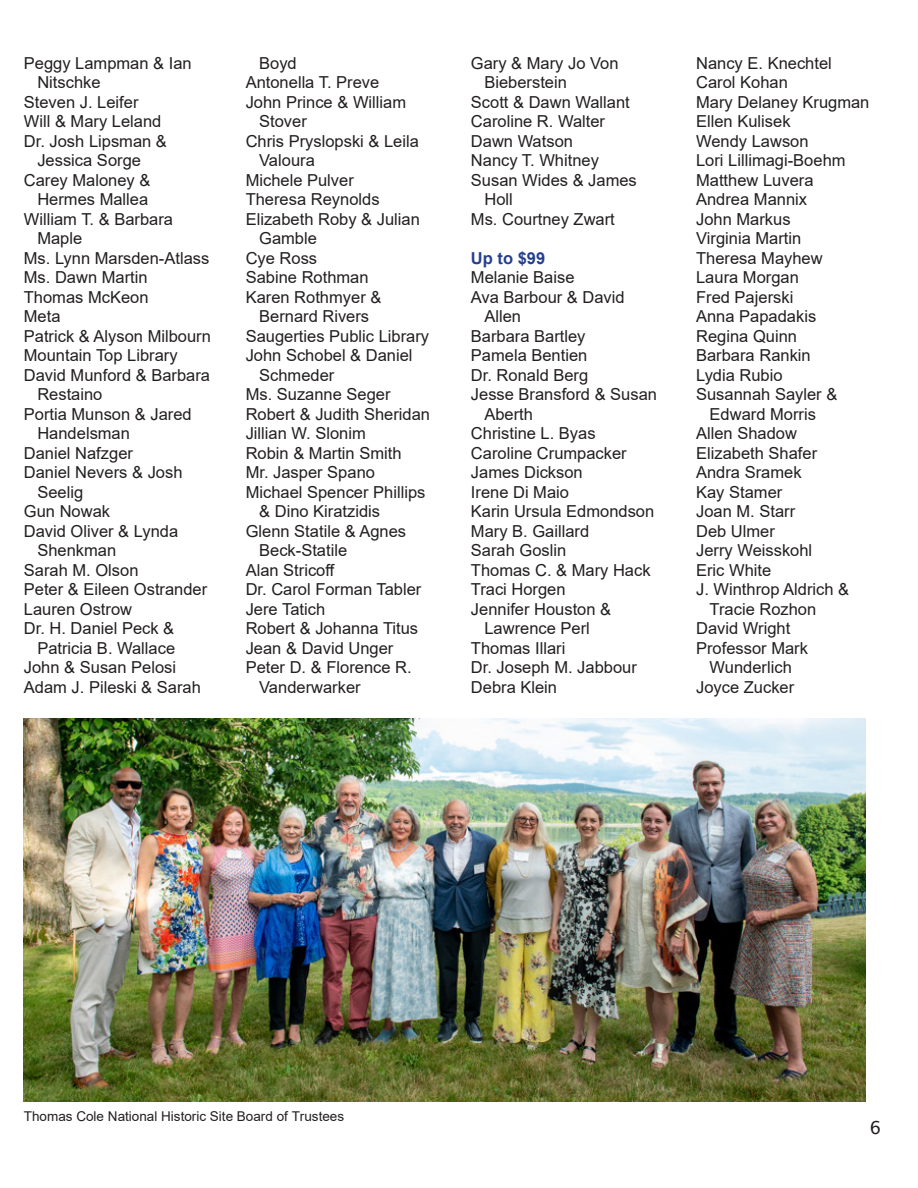
<style>
.page{position:relative;width:918px;height:1188px;background:#fff}
.page>*{position:absolute;margin:0;border:0;box-sizing:border-box;transform-origin:0 0}
.Image_Caption{font:18px "Lucida Sans";color:#231f20}
.Name_List_1_column{font:16.5px/19.5px "Arial";color:#231f20}
.Name_List_1_column-2{font:700 16.5px "Arial";color:#253f8e}
.Image_Caption-2{font:13.5px "Arial";color:#231f20}
</style>
<div class="page">
<img style="left:24px;top:718px;width:842px;height:384px">
<hr style="left:917px;top:0;width:1px;height:1188px;background:#7692a5">
<p class="Name_List_1_column" style="left:37px;top:53px;width:156px;text-indent:-14px">Peggy Lampman &amp; Ian<br>Nitschke</p>
<p class="Name_List_1_column" style="left:24px;top:92px;width:116px">Steven J. Leifer</p>
<p class="Name_List_1_column" style="left:24px;top:112px;width:139px">Will &amp; Mary Leland</p>
<p class="Name_List_1_column" style="left:37px;top:131px;width:131px;text-indent:-14px">Dr. Josh Lipsman &amp;<br>Jessica Sorge</p>
<p class="Name_List_1_column" style="left:24px;top:170px;width:128px;text-align:right">Carey Maloney &amp;<br>Hermes Mallea</p>
<p class="Name_List_1_column" style="left:37px;top:209px;width:137px;text-indent:-14px">William T. &amp; Barbara<br>Maple</p>
<p class="Name_List_1_column" style="left:24px;top:248px;width:187px">Ms. Lynn Marsden-Atlass</p>
<p class="Name_List_1_column" style="left:24px;top:268px;width:125px">Ms. Dawn Martin</p>
<p class="Name_List_1_column" style="left:24px;top:287px;width:126px">Thomas McKeon</p>
<p class="Name_List_1_column" style="left:24px;top:307px;width:38px">Meta</p>
<p class="Name_List_1_column" style="left:24px;top:326px;width:189px">Patrick &amp; Alyson Milbourn</p>
<p class="Name_List_1_column" style="left:24px;top:346px;width:155px">Mountain Top Library</p>
<p class="Name_List_1_column" style="left:37px;top:365px;width:174px;text-indent:-14px">David Munford &amp; Barbara<br>Restaino</p>
<p class="Name_List_1_column" style="left:37px;top:404px;width:156px;text-indent:-14px">Portia Munson &amp; Jared<br>Handelsman</p>
<p class="Name_List_1_column" style="left:24px;top:443px;width:111px">Daniel Nafzger</p>
<p class="Name_List_1_column" style="left:37px;top:463px;width:147px;text-indent:-14px">Daniel Nevers &amp; Josh<br>Seelig</p>
<p class="Name_List_1_column" style="left:24px;top:502px;width:88px">Gun Nowak</p>
<p class="Name_List_1_column" style="left:37px;top:521px;width:142px;text-indent:-14px">David Oliver &amp; Lynda<br>Shenkman</p>
<p class="Name_List_1_column" style="left:24px;top:560px;width:116px">Sarah M. Olson</p>
<p class="Name_List_1_column" style="left:24px;top:580px;width:185px">Peter &amp; Eileen Ostrander</p>
<p class="Name_List_1_column" style="left:24px;top:599px;width:110px">Lauren Ostrow</p>
<p class="Name_List_1_column" style="left:24px;top:619px;width:153px;text-align:right">Dr. H. Daniel Peck &amp;<br>Patricia B. Wallace</p>
<p class="Name_List_1_column" style="left:24px;top:658px;width:154px">John &amp; Susan Pelosi</p>
<p class="Name_List_1_column" style="left:24px;top:677px;width:178px">Adam J. Pileski &amp; Sarah</p>
<p class="Name_List_1_column" style="left:259px;top:53px;width:39px">Boyd</p>
<p class="Name_List_1_column" style="left:246px;top:73px;width:135px">Antonella T. Preve</p>
<p class="Name_List_1_column" style="left:259px;top:92px;width:148px;text-indent:-14px">John Prince &amp; William<br>Stover</p>
<p class="Name_List_1_column" style="left:259px;top:131px;width:161px;text-indent:-14px">Chris Pryslopski &amp; Leila<br>Valoura</p>
<p class="Name_List_1_column" style="left:246px;top:170px;width:110px">Michele Pulver</p>
<p class="Name_List_1_column" style="left:246px;top:190px;width:135px">Theresa Reynolds</p>
<p class="Name_List_1_column" style="left:259px;top:209px;width:162px;text-indent:-14px">Elizabeth Roby &amp; Julian<br>Gamble</p>
<p class="Name_List_1_column" style="left:246px;top:248px;width:73px">Cye Ross</p>
<p class="Name_List_1_column" style="left:246px;top:268px;width:124px">Sabine Rothman</p>
<p class="Name_List_1_column" style="left:246px;top:287px;width:137px;text-align:center">Karen Rothmyer &amp;<br>Bernard Rivers</p>
<p class="Name_List_1_column" style="left:246px;top:326px;width:185px">Saugerties Public Library</p>
<p class="Name_List_1_column" style="left:259px;top:346px;width:155px;text-indent:-14px">John Schobel &amp; Daniel<br>Schmeder</p>
<p class="Name_List_1_column" style="left:246px;top:385px;width:146px">Ms. Suzanne Seger</p>
<p class="Name_List_1_column" style="left:246px;top:404px;width:186px">Robert &amp; Judith Sheridan</p>
<p class="Name_List_1_column" style="left:246px;top:424px;width:122px">Jillian W. Slonim</p>
<p class="Name_List_1_column" style="left:246px;top:443px;width:157px">Robin &amp; Martin Smith</p>
<p class="Name_List_1_column" style="left:246px;top:463px;width:131px">Mr. Jasper Spano</p>
<p class="Name_List_1_column" style="left:259px;top:482px;width:168px;text-indent:-14px">Michael Spencer Phillips &amp; Dino Kiratzidis</p>
<p class="Name_List_1_column" style="left:259px;top:521px;width:149px;text-indent:-14px">Glenn Statile &amp; Agnes<br>Beck-Statile</p>
<p class="Name_List_1_column" style="left:246px;top:560px;width:91px">Alan Stricoff</p>
<p class="Name_List_1_column" style="left:246px;top:580px;width:177px">Dr. Carol Forman Tabler</p>
<p class="Name_List_1_column" style="left:246px;top:599px;width:81px">Jere Tatich</p>
<p class="Name_List_1_column" style="left:246px;top:619px;width:174px">Robert &amp; Johanna Titus</p>
<p class="Name_List_1_column" style="left:246px;top:638px;width:149px">Jean &amp; David Unger</p>
<p class="Name_List_1_column" style="left:259px;top:658px;width:154px;text-indent:-14px">Peter D. &amp; Florence R.<br>Vanderwarker</p>
<p class="Name_List_1_column" style="left:484px;top:53px;width:136px;text-indent:-14px">Gary &amp; Mary Jo Von<br>Bieberstein</p>
<p class="Name_List_1_column" style="left:471px;top:92px;width:160px">Scott &amp; Dawn Wallant</p>
<p class="Name_List_1_column" style="left:471px;top:112px;width:136px">Caroline R. Walter</p>
<p class="Name_List_1_column" style="left:471px;top:131px;width:104px">Dawn Watson</p>
<p class="Name_List_1_column" style="left:471px;top:151px;width:130px">Nancy T. Whitney</p>
<p class="Name_List_1_column" style="left:484px;top:170px;width:154px;text-indent:-14px">Susan Wides &amp; James<br>Holl</p>
<p class="Name_List_1_column" style="left:471px;top:209px;width:145px">Ms. Courtney Zwart</p>
<p class="Name_List_1_column-2" style="left:471px;top:246px;width:76px">Up to $99</p>
<p class="Name_List_1_column" style="left:471px;top:268px;width:105px">Melanie Baise</p>
<p class="Name_List_1_column" style="left:484px;top:287px;width:142px;text-indent:-14px">Ava Barbour &amp; David<br>Allen</p>
<p class="Name_List_1_column" style="left:471px;top:326px;width:116px">Barbara Bartley</p>
<p class="Name_List_1_column" style="left:471px;top:346px;width:118px">Pamela Bentien</p>
<p class="Name_List_1_column" style="left:471px;top:365px;width:119px">Dr. Ronald Berg</p>
<p class="Name_List_1_column" style="left:484px;top:385px;width:174px;text-indent:-14px">Jesse Bransford &amp; Susan<br>Aberth</p>
<p class="Name_List_1_column" style="left:471px;top:424px;width:126px">Christine L. Byas</p>
<p class="Name_List_1_column" style="left:471px;top:443px;width:157px">Caroline Crumpacker</p>
<p class="Name_List_1_column" style="left:471px;top:463px;width:113px">James Dickson</p>
<p class="Name_List_1_column" style="left:471px;top:482px;width:100px">Irene Di Maio</p>
<p class="Name_List_1_column" style="left:471px;top:502px;width:185px">Karin Ursula Edmondson</p>
<p class="Name_List_1_column" style="left:471px;top:521px;width:120px">Mary B. Gaillard</p>
<p class="Name_List_1_column" style="left:471px;top:541px;width:97px">Sarah Goslin</p>
<p class="Name_List_1_column" style="left:471px;top:560px;width:181px">Thomas C. &amp; Mary Hack</p>
<p class="Name_List_1_column" style="left:471px;top:580px;width:96px">Traci Horgen</p>
<p class="Name_List_1_column" style="left:471px;top:599px;width:142px;text-align:center">Jennifer Houston &amp;<br>Lawrence Perl</p>
<p class="Name_List_1_column" style="left:471px;top:638px;width:96px">Thomas Illari</p>
<p class="Name_List_1_column" style="left:471px;top:658px;width:167px">Dr. Joseph M. Jabbour</p>
<p class="Name_List_1_column" style="left:471px;top:677px;width:88px">Debra Klein</p>
<p class="Name_List_1_column" style="left:696px;top:53px;width:137px">Nancy E. Knechtel</p>
<p class="Name_List_1_column" style="left:696px;top:73px;width:93px">Carol Kohan</p>
<p class="Name_List_1_column" style="left:696px;top:92px;width:175px">Mary Delaney Krugman</p>
<p class="Name_List_1_column" style="left:696px;top:112px;width:96px">Ellen Kulisek</p>
<p class="Name_List_1_column" style="left:696px;top:131px;width:114px">Wendy Lawson</p>
<p class="Name_List_1_column" style="left:696px;top:151px;width:151px">Lori Lillimagi-Boehm</p>
<p class="Name_List_1_column" style="left:696px;top:170px;width:119px">Matthew Luvera</p>
<p class="Name_List_1_column" style="left:696px;top:190px;width:112px">Andrea Mannix</p>
<p class="Name_List_1_column" style="left:696px;top:209px;width:96px">John Markus</p>
<p class="Name_List_1_column" style="left:696px;top:229px;width:107px">Virginia Martin</p>
<p class="Name_List_1_column" style="left:696px;top:248px;width:128px">Theresa Mayhew</p>
<p class="Name_List_1_column" style="left:696px;top:268px;width:104px">Laura Morgan</p>
<p class="Name_List_1_column" style="left:696px;top:287px;width:99px">Fred Pajerski</p>
<p class="Name_List_1_column" style="left:696px;top:307px;width:122px">Anna Papadakis</p>
<p class="Name_List_1_column" style="left:696px;top:326px;width:102px">Regina Quinn</p>
<p class="Name_List_1_column" style="left:696px;top:346px;width:116px">Barbara Rankin</p>
<p class="Name_List_1_column" style="left:696px;top:365px;width:88px">Lydia Rubio</p>
<p class="Name_List_1_column" style="left:696px;top:385px;width:143px;text-align:center">Susannah Sayler &amp;<br>Edward Morris</p>
<p class="Name_List_1_column" style="left:696px;top:424px;width:102px">Allen Shadow</p>
<p class="Name_List_1_column" style="left:696px;top:443px;width:123px">Elizabeth Shafer</p>
<p class="Name_List_1_column" style="left:696px;top:463px;width:107px">Andra Sramek</p>
<p class="Name_List_1_column" style="left:696px;top:482px;width:88px">Kay Stamer</p>
<p class="Name_List_1_column" style="left:696px;top:502px;width:101px">Joan M. Starr</p>
<p class="Name_List_1_column" style="left:696px;top:521px;width:80px">Deb Ulmer</p>
<p class="Name_List_1_column" style="left:696px;top:541px;width:118px">Jerry Weisskohl</p>
<p class="Name_List_1_column" style="left:696px;top:560px;width:77px">Eric White</p>
<p class="Name_List_1_column" style="left:710px;top:580px;width:141px;text-indent:-14px">J. Winthrop Aldrich &amp;<br>Tracie Rozhon</p>
<p class="Name_List_1_column" style="left:696px;top:619px;width:96px">David Wright</p>
<p class="Name_List_1_column" style="left:696px;top:638px;width:113px;text-align:center">Professor Mark<br>Wunderlich</p>
<p class="Name_List_1_column" style="left:696px;top:677px;width:100px">Joyce Zucker</p>
<p class="Image_Caption-2" style="left:24px;top:1107px;width:322px">Thomas Cole National Historic Site Board of Trustees</p>
<p class="Image_Caption" style="left:870px;top:1118px;width:13px">6</p>
</div>
